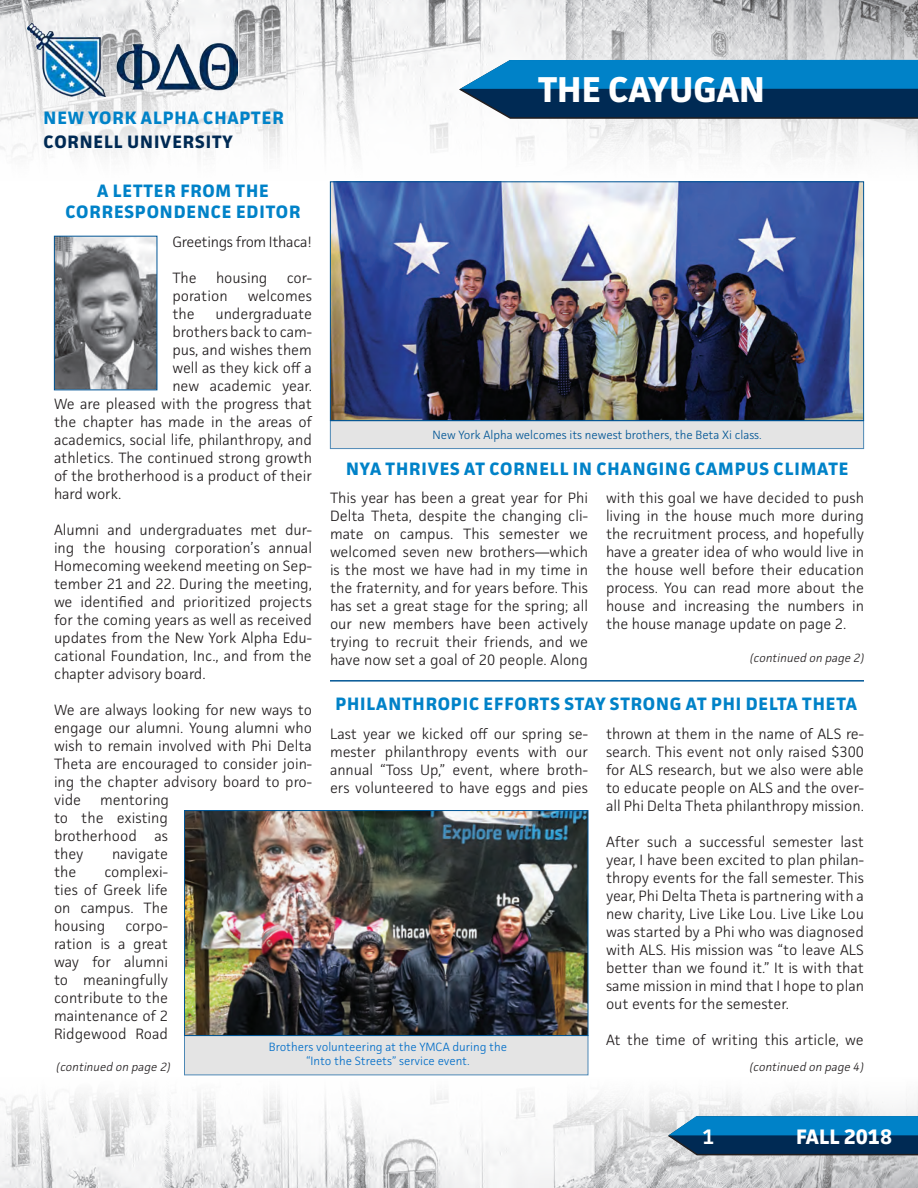
<style>
.page{position:relative;width:918px;height:1188px;background:#fff}
.page>*{position:absolute;margin:0;border:0;box-sizing:border-box;transform-origin:0 0}
.t1{font:700 36px "Facit";color:#fff}
.t2{font:700 21px "Facit";color:#fff}
.t3{font:600 21px "Facit";color:#fff}
.Headline_Light_Blue{font:700 18px "Facit";letter-spacing:.05em;color:#0082c8}
.Headline_Dark_Blue{font:700 18px "Facit";letter-spacing:.05em;color:#002a54}
.Paragraph{font:300 15px/18px "Facit";color:#231f20;text-align:justify}
.Paragraph-2{font:300 15px "Facit";letter-spacing:-.02em;color:#231f20}
.t4{font:300 12px "Facit";color:#006dc8}
.Continued{font:italic 300 12px "Facit";color:#231f20}
.t5{font:300 12px "Facit";color:#005595}
</style>
<div class="page">
<svg style="left:0;top:0;width:918px;height:183px;fill:#f5f6f6"></svg>
<img style="left:27px;top:24px;width:211px;height:72px">
<svg style="left:1px;top:1075px;width:917px;height:113px;fill:#f5f6f6"></svg>
<div style="left:184px;top:1035px;width:404px;height:40px;background:#e4e4e4"></div>
<div style="left:330px;top:420px;width:534px;height:29px;background:#e4e4e4"></div>
<img style="left:332px;top:183px;width:530px;height:236px">
<div style="left:330px;top:181px;width:534px;height:240px;border:1px solid #005595"></div>
<svg style="left:457px;top:59px;width:461px;height:61px;background:#176395"></svg>
<svg style="left:666px;top:1115px;width:252px;height:41px;background:#186293"></svg>
<img style="left:56px;top:238px;width:99px;height:150px">
<div style="left:54px;top:236px;width:103px;height:154px;border:1px solid #005595"></div>
<img style="left:186px;top:812px;width:400px;height:222px">
<div style="left:184px;top:810px;width:404px;height:226px;border:1px solid #005595"></div>
<hr style="left:330px;top:680px;width:534px;height:2px;background:#005595">
<p class="Headline_Light_Blue" style="left:44px;top:106px;width:242px">NEW YORK ALPHA CHAPTER</p>
<p class="Headline_Dark_Blue" style="left:44px;top:130px;width:191px">CORNELL UNIVERSITY</p>
<p class="Headline_Light_Blue" style="left:97px;top:179px;width:173px">A LETTER FROM THE</p>
<p class="Headline_Light_Blue" style="left:65px;top:201px;width:237px">CORRESPONDENCE EDITOR</p>
<p class="t1" style="left:538px;top:67px;width:228px">THE CAYUGAN</p>
<p class="Paragraph-2" style="left:172px;top:233px;width:141px">Greetings from Ithaca!</p>
<p class="Paragraph" style="left:172px;top:269px;width:26px">The</p>
<p class="Paragraph" style="left:216px;top:269px;width:53px">housing</p>
<p class="Paragraph" style="left:287px;top:269px;width:27px">cor-</p>
<p class="Paragraph" style="left:172px;top:287px;width:57px">poration</p>
<p class="Paragraph" style="left:248px;top:287px;width:66px">welcomes</p>
<p class="Paragraph" style="left:172px;top:305px;width:24px">the</p>
<p class="Paragraph" style="left:215px;top:305px;width:98px">undergraduate</p>
<p class="Paragraph" style="left:172px;top:323px;width:141px">brothers back to cam-</p>
<p class="Paragraph" style="left:172px;top:341px;width:141px">pus, and wishes them</p>
<p class="Paragraph" style="left:172px;top:359px;width:141px">well as they kick off a</p>
<p class="Paragraph" style="left:172px;top:377px;width:141px">new academic year.</p>
<p class="Paragraph" style="left:54px;top:395px;width:259px">We are pleased with the progress that</p>
<p class="Paragraph" style="left:54px;top:413px;width:259px">the chapter has made in the areas of</p>
<p class="Paragraph" style="left:54px;top:431px;width:259px">academics, social life, philanthropy, and</p>
<p class="Paragraph" style="left:54px;top:449px;width:260px">athletics. The continued strong growth</p>
<p class="Paragraph" style="left:54px;top:467px;width:260px">of the brotherhood is a product of their</p>
<p class="Paragraph" style="left:54px;top:485px;width:69px">hard work.</p>
<p class="Paragraph" style="left:54px;top:521px;width:260px">Alumni and undergraduates met dur&shy;ing the housing corporation’s annual Homecoming weekend meeting on Sep&shy;tember 21 and 22. During the meeting, we identified and prioritized projects for the coming years as well as received updates from the New York Alpha Edu&shy;cational Foundation, Inc., and from the chapter advisory board.</p>
<p class="Paragraph" style="left:54px;top:701px;width:260px">We are always looking for new ways to engage our alumni. Young alumni who wish to remain involved with Phi Delta Theta are encouraged to consider join&shy;ing the chapter advisory board to pro&shy;vide</p>
<p class="t5" style="left:433px;top:428px;width:331px">New York Alpha welcomes its newest brothers, the Beta Xi class.</p>
<p class="Headline_Light_Blue" style="left:346px;top:458px;width:504px">NYA THRIVES AT CORNELL IN CHANGING CAMPUS CLIMATE</p>
<p class="Paragraph" style="left:330px;top:488px;width:260px">This year has been a great year for Phi Delta Theta, despite the changing cli&shy;mate on campus. This semester we welcomed seven new brothers—which is the most we have had in my time in the fraternity, and for years before. This has set a great stage for the spring; all our new members have been actively trying to recruit their friends, and we have now set a goal of 20 people. Along</p>
<p class="Paragraph" style="left:606px;top:488px;width:260px">with this goal we have decided to push living in the house much more during the recruitment process, and hopefully have a greater idea of who would live in the house well before their education process. You can read more about the house and increasing the numbers in the house manage update on page 2.</p>
<p class="Continued" style="left:749px;top:650px;width:118px">(continued on page 2)</p>
<p class="Headline_Light_Blue" style="left:335px;top:693px;width:523px">PHILANTHROPIC EFFORTS STAY STRONG AT PHI DELTA THETA</p>
<p class="Paragraph" style="left:330px;top:724px;width:260px">Last year we kicked off our spring se&shy;mester philanthropy events with our annual “Toss Up,” event, where broth&shy;ers volunteered to have eggs and pies</p>
<p class="Paragraph" style="left:606px;top:724px;width:260px">thrown at them in the name of ALS re&shy;search. This event not only raised $300 for ALS research, but we also were able to educate people on ALS and the over&shy;all Phi Delta Theta philanthropy mission.</p>
<p class="Paragraph" style="left:606px;top:832px;width:260px">After such a successful semester last year, I have been excited to plan philan&shy;thropy events for the fall semester. This year, Phi Delta Theta is partnering with a new charity, Live Like Lou. Live Like Lou was started by a Phi who was diagnosed with ALS. His mission was “to leave ALS better than we found it.” It is with that same mission in mind that I hope to plan out events for the semester.</p>
<p class="Paragraph" style="left:606px;top:1030px;width:259px">At the time of writing this article, we</p>
<p class="Paragraph" style="left:54px;top:791px;width:117px;text-indent:46px">mentoring to the existing brotherhood as they</p>
<p class="Paragraph" style="left:112px;top:845px;width:57px">navigate</p>
<p class="Paragraph" style="left:54px;top:863px;width:24px">the</p>
<p class="Paragraph" style="left:54px;top:863px;width:116px;text-indent:50px">complexi&shy;ties of Greek life on campus. The housing</p>
<p class="Paragraph" style="left:54px;top:917px;width:116px;text-indent:71px">corpo&shy;ration is a great way for alumni to meaningfully contribute to the maintenance of 2<br>Ridgewood Road</p>
<p class="t4" style="left:269px;top:1039px;width:240px">Brothers volunteering at the YMCA during the</p>
<p class="t4" style="left:306px;top:1054px;width:165px">“Into the Streets” service event.</p>
<p class="Continued" style="left:56px;top:1060px;width:118px">(continued on page 2)</p>
<p class="Continued" style="left:749px;top:1060px;width:118px">(continued on page 4)</p>
<p class="t3" style="left:702px;top:1123px;width:13px">1</p>
<p class="t2" style="left:796px;top:1123px;width:98px">FALL 2018</p>
</div>
